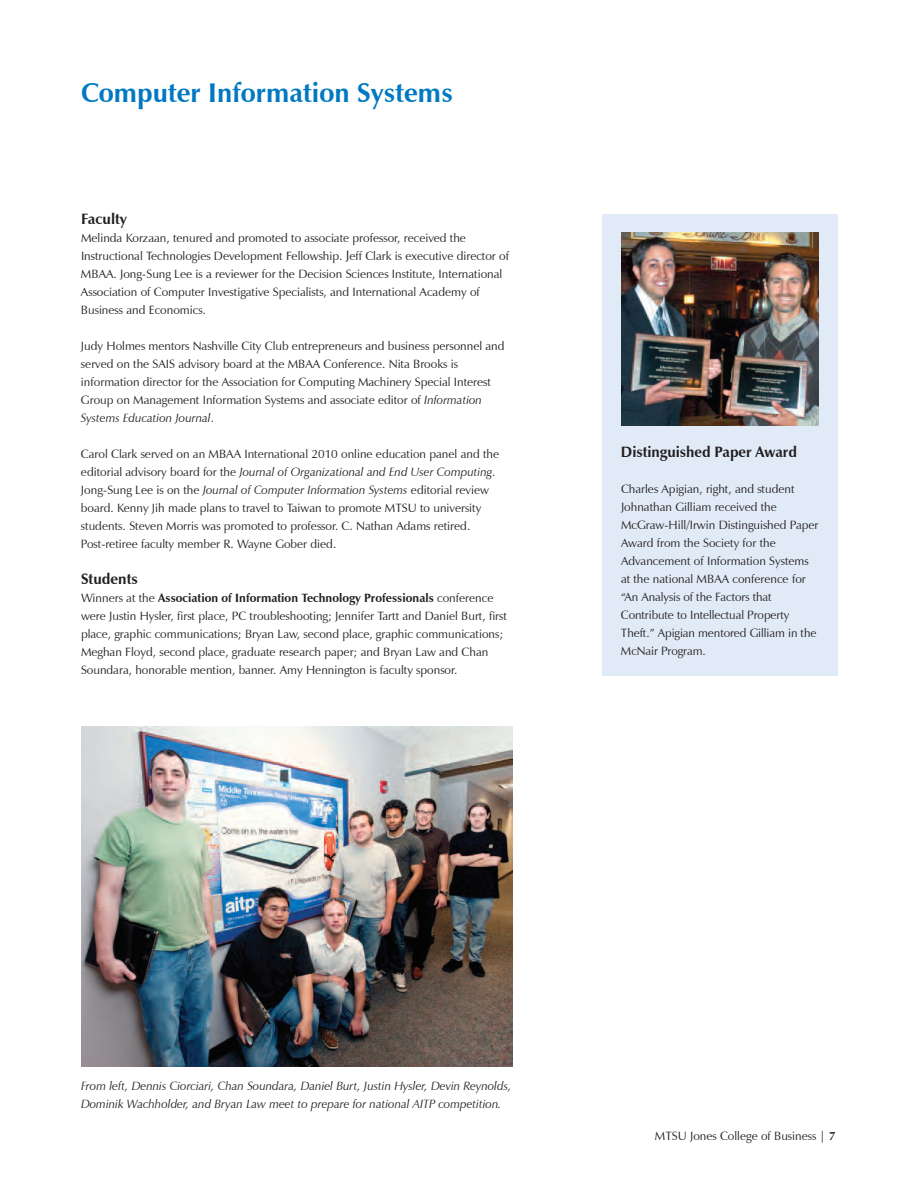
<style>
.page{position:relative;width:918px;height:1188px;background:#fff}
.page>*{position:absolute;margin:0;border:0;box-sizing:border-box;transform-origin:0 0}
.t1{font:700 27px "Zapf Humanist 601 BT";color:#0079c2}
.t2{font:700 15px "Zapf Humanist 601 BT";letter-spacing:-.005em;color:#231f20}
.t3{font:12px/18px "Zapf Humanist 601 BT";color:#231f20}
.t4{font:italic 12px/18px "Zapf Humanist 601 BT";color:#231f20}
.s1{font-size:13.5px}
.s2{font-style:italic}
.s3{font-weight:700}
</style>
<div class="page">
<div style="left:602px;top:214px;width:236px;height:462px;background:#e1ebf7"></div>
<img style="left:81px;top:727px;width:432px;height:340px">
<img style="left:621px;top:232px;width:198px;height:194px">
<h1 class="t1" style="left:81px;top:76px;width:374px">Computer Information Systems</h1>
<p class="t2" style="left:81px;top:210px;width:48px">Faculty</p>
<p class="t3" style="left:81px;top:229px;width:430px">Melinda Korzaan, tenured and promoted to associate professor, received the Instructional Technologies Development Fellowship. <span class="s1">J</span>eff Clark is executive director of MBAA. Jong-Sung Lee is a reviewer for the Decision Sciences Institute, International Association of Computer Investigative Specialists, and International Academy of Business and Economics.</p>
<p class="t3" style="left:81px;top:337px;width:425px">Judy Holmes mentors Nashville City Club entrepreneurs and business personnel and served on the SAIS advisory board at the MBAA Conference. Nita Brooks is information director for the Association for Computing Machinery Special Interest Group on Management Information Systems and associate editor of <span class="s2">Information Systems Education Journal</span>.</p>
<p class="t3" style="left:81px;top:445px;width:420px">Carol Clark served on an MBAA International 2010 online education panel and the editorial advisory board for the <span class="s2">Journal of Organizational and End User Computing</span>.<br>Jong-Sung Lee is on the <span class="s2">Journal of Computer Information Systems</span> editorial review board. Kenny Jih made plans to travel to Taiwan to promote MTSU to university students. Steven Morris was promoted to professor. C. Nathan Adams retired.<br>Post-retiree faculty member R. Wayne Gober died.</p>
<p class="t2" style="left:81px;top:570px;width:59px">Students</p>
<p class="t3" style="left:81px;top:589px;width:427px">Winners at the <span class="s3">Association of Information Technology Professionals</span> conference were Justin Hysler, first place, PC troubleshooting; Jennifer Tartt and Daniel Burt, first place, graphic communications; Bryan Law, second place, graphic communications; Meghan Floyd, second place, graduate research paper; and Bryan Law and Chan Soundara, honorable mention, banner. Amy Hennington is faculty sponsor.</p>
<p class="t2" style="left:621px;top:443px;width:177px">Distinguished Paper Award</p>
<p class="t3" style="left:621px;top:480px;width:199px">Charles Apigian, right, and student Johnathan Gilliam received the McGraw-Hill/Irwin Distinguished Paper Award from the Society for the Advancement of Information Systems at the national MBAA conference for “An Analysis of the Factors that Contribute to Intellectual Property Theft.” Apigian mentored Gilliam in the McNair Program.</p>
<p class="t4" style="left:81px;top:1077px;width:432px">From left, Dennis Ciorciari, Chan Soundara, Daniel Burt, Justin Hysler, Devin Reynolds,<br>Dominik Wachholder, and Bryan Law meet to prepare for national AITP competition.</p>
<p class="t3" style="left:655px;top:1127px;width:182px">MTSU Jones College of Business | <span class="s3">7</span></p>
</div>
